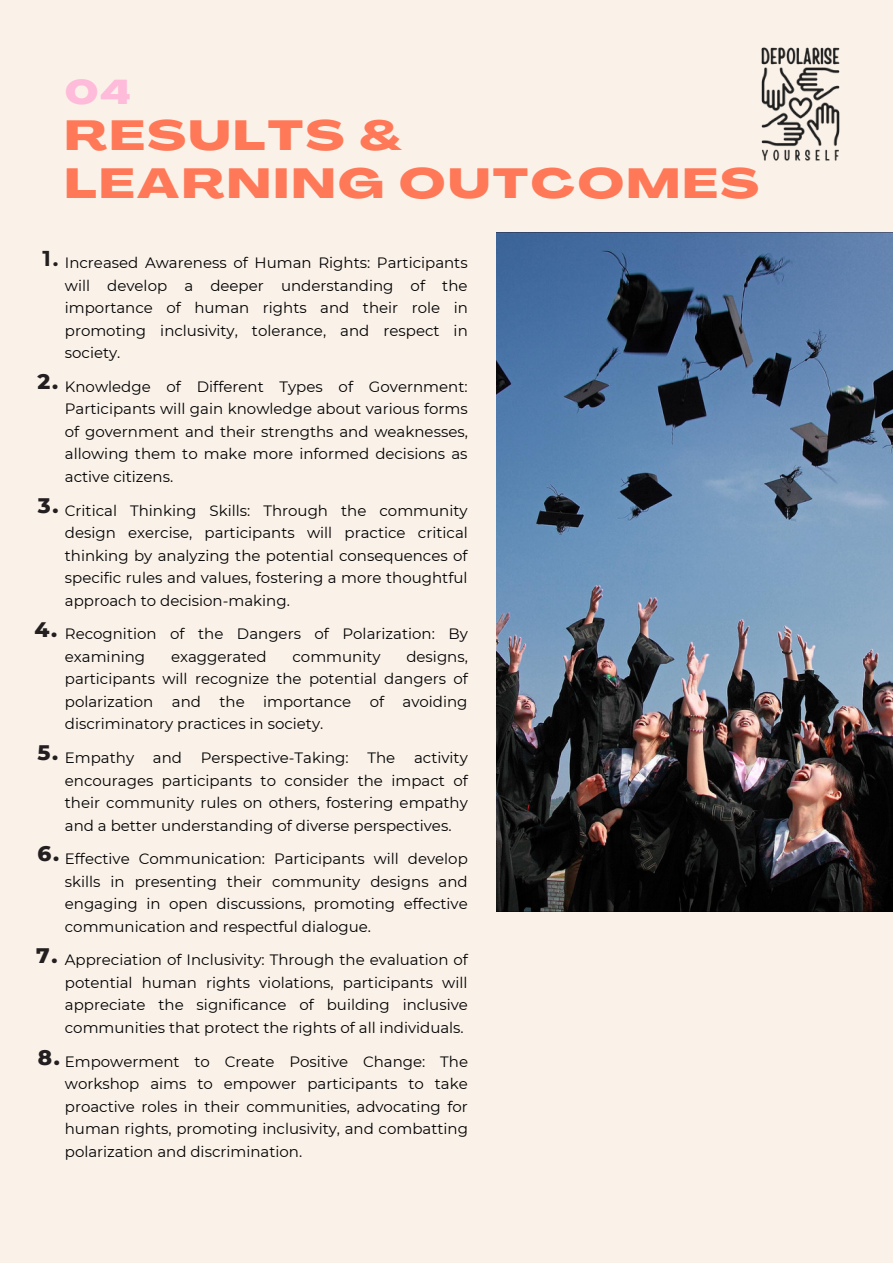
<style>
.page{position:relative;width:893px;height:1264px;background:#fff}
.page>*{position:absolute;margin:0;border:0;box-sizing:border-box;transform-origin:0 0}
.t1{font:800 41.4px "Agrandir Grand";letter-spacing:.07em;color:#ff7958}
.t2{font:800 33.9px "Agrandir Grand";color:#ffbbda}
.t3{font:800 21.45px "Montserrat";color:#231f20}
.t4{font:700 21.45px "Montserrat";color:#231f20}
.t5{font:15px/22.5px "Montserrat";color:#000001;text-align:justify}
</style>
<div class="page">
<div style="left:0;top:0;width:892px;height:1262px;background:#faf2e9"></div>
<img style="left:496px;top:232px;width:396px;height:679px">
<img style="left:761px;top:47px;width:79px;height:114px">
<p class="t2" style="left:65px;top:78px;width:68px">04</p>
<p class="t1" style="left:65px;top:119px;width:339px">RESULTS &amp;</p>
<p class="t1" style="left:65px;top:167px;width:695px">LEARNING OUTCOMES</p>
<p class="t4" style="left:43px;top:245px;width:17px">1.</p>
<p class="t5" style="left:65px;top:251px;width:404px">Increased Awareness of Human Rights: Participants will develop a deeper understanding of the importance of human rights and their role in promoting inclusivity, tolerance, and respect in society.</p>
<p class="t5" style="left:65px;top:375px;width:404px">Knowledge of Different Types of Government:<br>Participants will gain knowledge about various forms of government and their strengths and weaknesses, allowing them to make more informed decisions as active citizens.</p>
<p class="t5" style="left:65px;top:499px;width:404px">Critical Thinking Skills: Through the community design exercise, participants will practice critical thinking by analyzing the potential consequences of specific rules and values, fostering a more thoughtful approach to decision-making.</p>
<p class="t5" style="left:65px;top:622px;width:404px">Recognition of the Dangers of Polarization: By examining</p>
<p class="t3" style="left:37px;top:368px;width:22px">2.</p>
<p class="t3" style="left:38px;top:492px;width:22px">3.</p>
<p class="t3" style="left:34px;top:615px;width:24px">4.</p>
<p class="t5" style="left:65px;top:645px;width:404px;text-indent:341px">designs, participants will recognize the potential dangers of polarization and the importance of avoiding discriminatory practices in society.</p>
<p class="t5" style="left:65px;top:746px;width:71px">Empathy</p>
<p class="t5" style="left:153px;top:746px;width:31px">and</p>
<p class="t5" style="left:201px;top:746px;width:149px">Perspective-Taking:</p>
<p class="t5" style="left:367px;top:746px;width:29px">The</p>
<p class="t5" style="left:171px;top:645px;width:97px">exaggerated</p>
<p class="t5" style="left:292px;top:645px;width:90px">community</p>
<p class="t3" style="left:37px;top:739px;width:22px">5.</p>
<p class="t5" style="left:65px;top:746px;width:404px;text-indent:349px">activity encourages participants to consider the impact of their community rules on others, fostering empathy and a better understanding of diverse perspectives.</p>
<p class="t5" style="left:65px;top:847px;width:404px">Effective Communication: Participants will develop skills in presenting their community designs and engaging in open discussions, promoting effective communication and respectful dialogue.</p>
<p class="t5" style="left:65px;top:948px;width:404px">Appreciation of Inclusivity: Through the evaluation of potential human rights violations, participants will appreciate the significance of building inclusive communities that protect the rights of all individuals.</p>
<p class="t5" style="left:65px;top:1050px;width:404px">Empowerment to Create Positive Change: The workshop aims to empower participants to take proactive roles in their communities, advocating for human rights, promoting inclusivity, and combatting polarization and discrimination.</p>
<p class="t3" style="left:37px;top:839px;width:23px">6.</p>
<p class="t3" style="left:36px;top:942px;width:23px">7.</p>
<p class="t3" style="left:38px;top:1043px;width:24px">8.</p>
</div>
